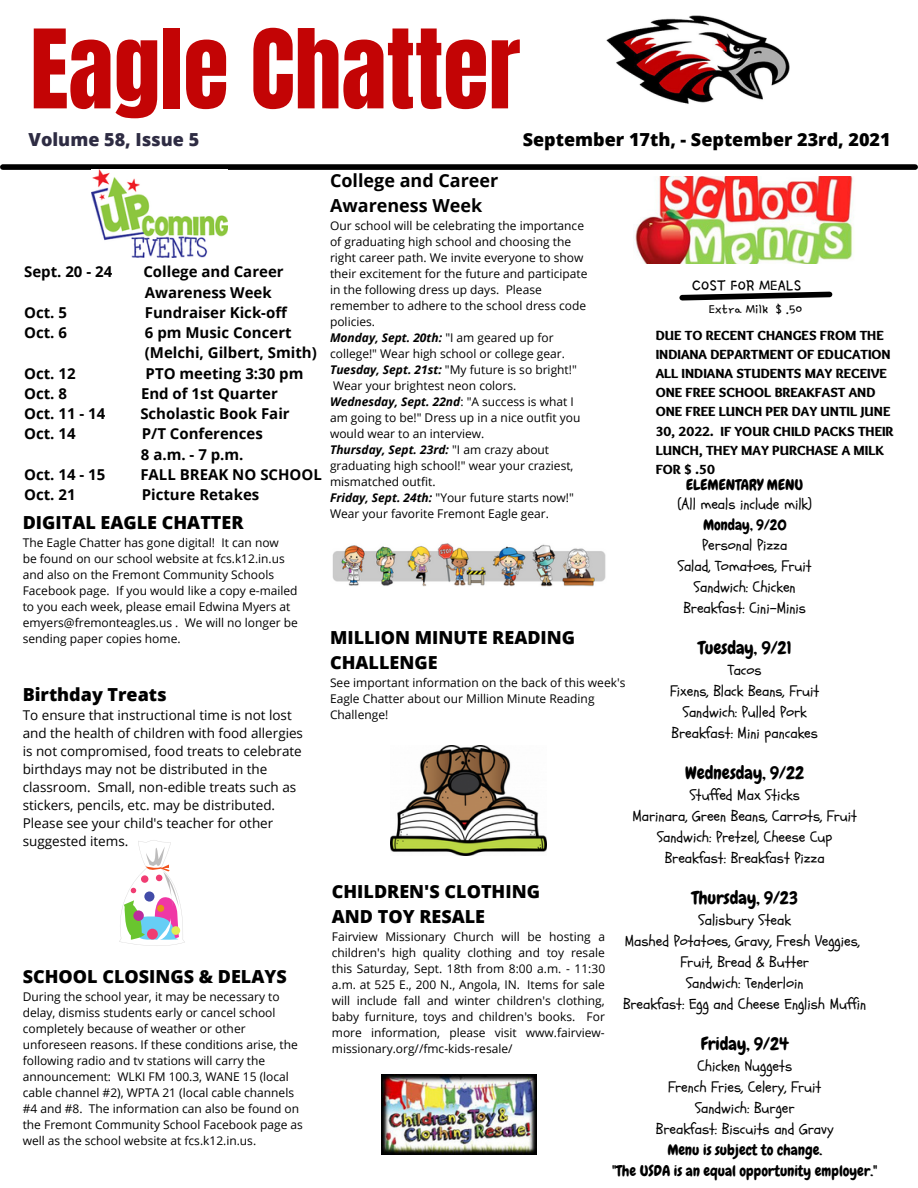
<style>
.page{position:relative;width:918px;height:1188px;background:#fff}
.page>*{position:absolute;margin:0;border:0;box-sizing:border-box;transform-origin:0 0}
.t1{font:93px "Anton";color:#c30405}
.t2{font:800 18px "Open Sans";color:#000}
.t3{font:18px "Chewy";color:#000}
.t4{font:700 18px "Open Sans";color:#000}
.t5{font:800 18px "Open Sans";color:#2e2c43}
.t6{font:18px "Gamja Flower";color:#000}
.t7{font:15px "Schoolbell";color:#000}
.t8{font:700 15px "Open Sans";color:#000}
.t9{font:15px "Chewy";color:#000}
.t10{font:15px "Gamja Flower";color:#000}
.t11{font:900 13.8px/19.2px "Sukar";color:#000}
.t12{font:13.5px/18px "Open Sans";color:#000}
.t13{font:12px/16px "Open Sans";color:#000}
.s1{font-weight:700;font-style:italic}
</style>
<div class="page">
<div style="left:3px;top:164px;width:912px;height:6px;background:#000"></div>
<img style="left:606px;top:15px;width:183px;height:89px">
<img style="left:92px;top:170px;width:136px;height:88px">
<img style="left:635px;top:177px;width:219px;height:86px">
<svg style="left:679px;top:291px;width:154px;height:10px"></svg>
<svg style="left:119px;top:840px;width:66px;height:106px"></svg>
<img style="left:332px;top:543px;width:274px;height:44px">
<img style="left:381px;top:1074px;width:156px;height:80px">
<img style="left:390px;top:746px;width:157px;height:110px">
<p class="t1" style="left:30px;top:3px;width:492px">Eagle Chatter</p>
<p class="t5" style="left:29px;top:127px;width:172px">Volume 58, Issue 5</p>
<p class="t2" style="left:523px;top:127px;width:369px">September 17th, - September 23rd, 2021</p>
<p class="t8" style="left:24px;top:261px;width:90px">Sept. 20 - 24</p>
<p class="t8" style="left:143px;top:261px;width:142px">College and Career</p>
<p class="t8" style="left:145px;top:282px;width:128px">Awareness Week</p>
<p class="t8" style="left:24px;top:302px;width:44px">Oct. 5</p>
<p class="t8" style="left:145px;top:302px;width:144px">Fundraiser Kick-off</p>
<p class="t8" style="left:24px;top:322px;width:44px">Oct. 6</p>
<p class="t8" style="left:145px;top:322px;width:148px">6 pm Music Concert</p>
<p class="t8" style="left:145px;top:342px;width:173px">(Melchi, Gilbert, Smith)</p>
<p class="t8" style="left:24px;top:363px;width:53px">Oct. 12</p>
<p class="t8" style="left:146px;top:363px;width:159px">PTO meeting 3:30 pm</p>
<p class="t8" style="left:24px;top:383px;width:44px">Oct. 8</p>
<p class="t8" style="left:141px;top:383px;width:138px">End of 1st Quarter</p>
<p class="t8" style="left:24px;top:403px;width:83px">Oct. 11 - 14</p>
<p class="t8" style="left:140px;top:403px;width:151px">Scholastic Book Fair</p>
<p class="t8" style="left:24px;top:423px;width:53px">Oct. 14</p>
<p class="t8" style="left:142px;top:423px;width:123px">P/T Conferences</p>
<p class="t8" style="left:141px;top:444px;width:104px">8 a.m. - 7 p.m.</p>
<p class="t8" style="left:24px;top:464px;width:83px">Oct. 14 - 15</p>
<p class="t8" style="left:140px;top:464px;width:183px">FALL BREAK NO SCHOOL</p>
<p class="t8" style="left:24px;top:484px;width:53px">Oct. 21</p>
<p class="t8" style="left:142px;top:484px;width:119px">Picture Retakes</p>
<p class="t2" style="left:23px;top:510px;width:222px">DIGITAL EAGLE CHATTER</p>
<p class="t13" style="left:23px;top:534px;width:258px">The Eagle Chatter has gone digital! It can now</p>
<p class="t13" style="left:23px;top:550px;width:264px">be found on our school website at fcs.k12.in.us</p>
<p class="t13" style="left:23px;top:566px;width:253px">and also on the Fremont Community Schools</p>
<p class="t13" style="left:23px;top:582px;width:276px">Facebook page. If you would like a copy e-mailed</p>
<p class="t13" style="left:23px;top:598px;width:269px">to you each week, please email Edwina Myers at</p>
<p class="t13" style="left:23px;top:614px;width:277px">emyers@fremonteagles.us . We will no longer be</p>
<p class="t13" style="left:23px;top:630px;width:159px">sending paper copies home.</p>
<p class="t2" style="left:23px;top:682px;width:146px">Birthday Treats</p>
<p class="t12" style="left:23px;top:706px;width:282px">To ensure that instructional time is not lost and the health of children with food allergies is not compromised, food treats to celebrate birthdays may not be distributed in the classroom. Small, non-edible treats such as stickers, pencils, etc. may be distributed.<br>Please see your child's teacher for other suggested items.</p>
<p class="t2" style="left:23px;top:964px;width:266px">SCHOOL CLOSINGS &amp; DELAYS</p>
<p class="t13" style="left:23px;top:988px;width:282px">During the school year, it may be necessary to delay, dismiss students early or cancel school completely because of weather or other unforeseen reasons. If these conditions arise, the following radio and tv stations will carry the announcement: WLKI FM 100.3, WANE 15 (local cable channel #2), WPTA 21 (local cable channels #4 and #8. The information can also be found on the Fremont Community School Facebook page as well as the school website at fcs.k12.in.us.</p>
<p class="t4" style="left:330px;top:168px;width:170px">College and Career</p>
<p class="t4" style="left:330px;top:193px;width:154px">Awareness Week</p>
<p class="t13" style="left:330px;top:217px;width:259px">Our school will be celebrating the importance of graduating high school and choosing the right career path. We invite everyone to show their excitement for the future and participate in the following dress up days. Please remember to adhere to the school dress code policies.</p>
<p class="t13" style="left:330px;top:329px;width:236px"><span class="s1">Monday, Sept. 20th:</span> "I am geared up for college!" Wear high school or college gear.</p>
<p class="t13" style="left:330px;top:361px;width:248px"><span class="s1">Tuesday, Sept. 21st:</span> "My future is so bright!"<br>Wear your brightest neon colors.</p>
<p class="t13" style="left:330px;top:393px;width:252px"><span class="s1">Wednesday, Sept. 22nd</span>: "A success is what I am going to be!" Dress up in a nice outfit you would wear to an interview.</p>
<p class="t13" style="left:330px;top:441px;width:245px"><span class="s1">Thursday, Sept. 23rd:</span> "I am crazy about graduating high school!" wear your craziest, mismatched outfit.</p>
<p class="t13" style="left:330px;top:489px;width:245px"><span class="s1">Friday, Sept. 24th:</span> "Your future starts now!"<br>Wear your favorite Fremont Eagle gear.</p>
<p class="t6" style="left:692px;top:276px;width:111px">COST FOR MEALS</p>
<p class="t10" style="left:709px;top:301px;width:95px">Extra Milk $ .50</p>
<p class="t11" style="left:656px;top:327px;width:239px">DUE TO RECENT CHANGES FROM THE<br>INDIANA DEPARTMENT OF EDUCATION<br>ALL INDIANA STUDENTS MAY RECEIVE<br>ONE FREE SCHOOL BREAKFAST AND<br>ONE FREE LUNCH PER DAY UNTIL JUNE<br>30, 2022. IF YOUR CHILD PACKS THEIR<br>LUNCH, THEY MAY PURCHASE A MILK<br>FOR $ .50</p>
<p class="t9" style="left:686px;top:475px;width:119px">ELEMENTARY MENU</p>
<p class="t7" style="left:678px;top:494px;width:136px">(All meals include milk)</p>
<p class="t9" style="left:703px;top:515px;width:85px">Monday, 9/20</p>
<p class="t7" style="left:702px;top:535px;width:87px">Personal Pizza</p>
<p class="t7" style="left:678px;top:556px;width:135px">Salad, Tomatoes, Fruit</p>
<p class="t7" style="left:694px;top:577px;width:103px">Sandwich: Chicken</p>
<p class="t7" style="left:683px;top:598px;width:124px">Breakfast: Cini-Minis</p>
<p class="t3" style="left:698px;top:636px;width:95px">Tuesday, 9/21</p>
<p class="t7" style="left:728px;top:660px;width:35px">Tacos</p>
<p class="t7" style="left:670px;top:681px;width:151px">Fixens, Black Beans, Fruit</p>
<p class="t7" style="left:683px;top:702px;width:125px">Sandwich: Pulled Pork</p>
<p class="t7" style="left:672px;top:723px;width:148px">Breakfast: Mini pancakes</p>
<p class="t3" style="left:685px;top:761px;width:121px">Wednesday, 9/22</p>
<p class="t7" style="left:690px;top:785px;width:112px">Stuffed Max Sticks</p>
<p class="t7" style="left:632px;top:806px;width:226px">Marinara, Green Beans, Carrots, Fruit</p>
<p class="t7" style="left:657px;top:827px;width:177px">Sandwich: Pretzel, Cheese Cup</p>
<p class="t7" style="left:665px;top:848px;width:162px">Breakfast: Breakfast Pizza</p>
<p class="t3" style="left:692px;top:886px;width:108px">Thursday, 9/23</p>
<p class="t7" style="left:699px;top:910px;width:94px">Salisbury Steak</p>
<p class="t7" style="left:625px;top:931px;width:237px">Mashed Potatoes, Gravy, Fresh Veggies,</p>
<p class="t7" style="left:680px;top:952px;width:130px">Fruit, Bread &amp; Butter</p>
<p class="t7" style="left:686px;top:973px;width:119px">Sandwich: Tenderloin</p>
<p class="t7" style="left:623px;top:994px;width:245px">Breakfast: Egg and Cheese English Muffin</p>
<p class="t3" style="left:701px;top:1032px;width:89px">Friday, 9/24</p>
<p class="t7" style="left:697px;top:1056px;width:96px">Chicken Nuggets</p>
<p class="t7" style="left:668px;top:1077px;width:155px">French Fries, Celery, Fruit</p>
<p class="t7" style="left:695px;top:1098px;width:101px">Sandwich: Burger</p>
<p class="t7" style="left:656px;top:1119px;width:179px">Breakfast: Biscuits and Gravy</p>
<p class="t9" style="left:667px;top:1140px;width:156px">Menu is subject to change.</p>
<p class="t9" style="left:612px;top:1161px;width:267px">"The USDA is an equal opportunity employer."</p>
<p class="t2" style="left:330px;top:625px;width:247px">MILLION MINUTE READING</p>
<p class="t2" style="left:330px;top:650px;width:109px">CHALLENGE</p>
<p class="t13" style="left:330px;top:674px;width:297px">See important information on the back of this week's<br>Eagle Chatter about our Million Minute Reading<br>Challenge!</p>
<p class="t2" style="left:332px;top:878px;width:210px">CHILDREN'S CLOTHING</p>
<p class="t2" style="left:332px;top:903px;width:155px">AND TOY RESALE</p>
<p class="t13" style="left:332px;top:928px;width:275px;text-align:justify">Fairview Missionary Church will be hosting a children's high quality clothing and toy resale this Saturday, Sept. 18th from 8:00 a.m. - 11:30 a.m. at 525 E., 200 N., Angola, IN. Items for sale will include fall and winter children's clothing, baby furniture, toys and children's books. For more information, please visit www.fairview&shy;missionary.org//fmc-kids-resale/</p>
</div>
